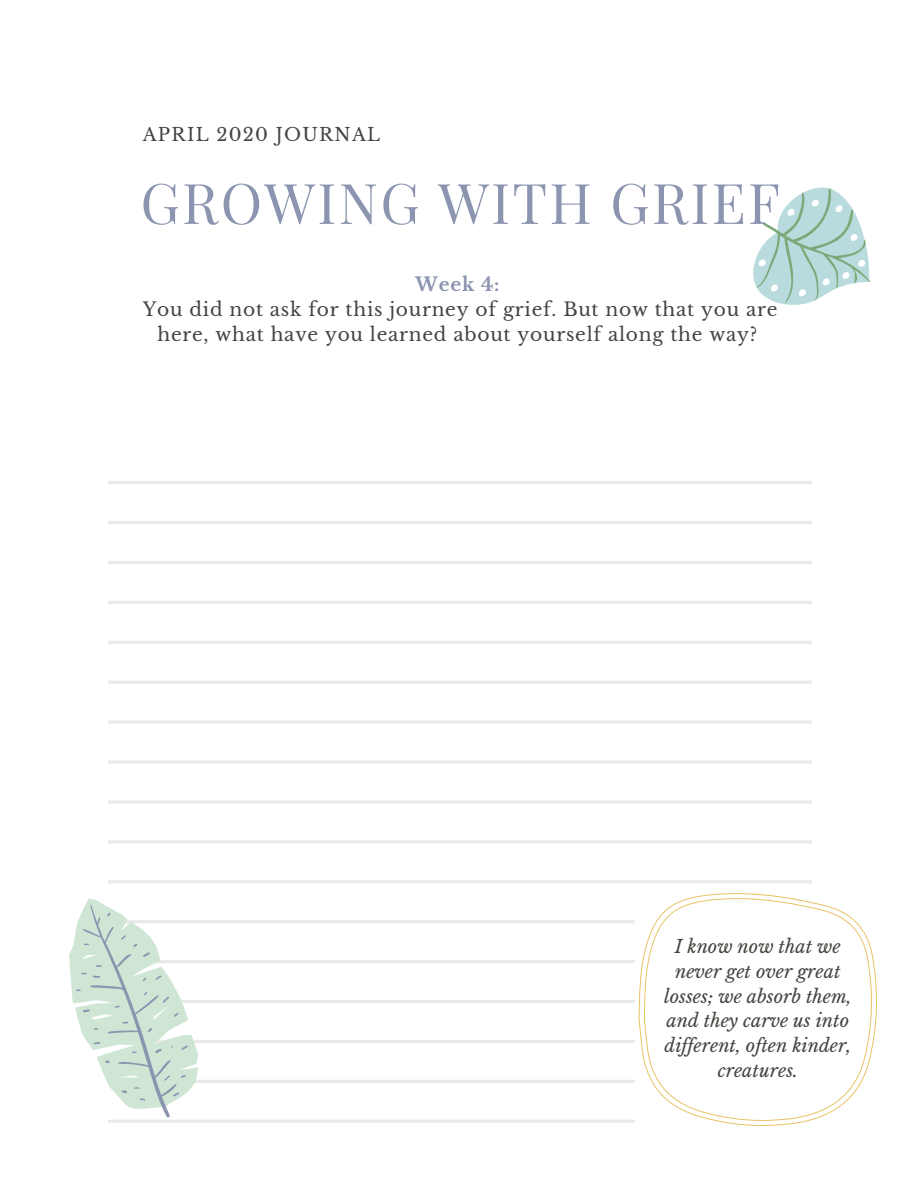
<style>
.page{position:relative;width:918px;height:1188px;background:#fff}
.page>*{position:absolute;margin:0;border:0;box-sizing:border-box;transform-origin:0 0}
.t1{font:56.1px "Playfair Display";letter-spacing:.04em;color:#8b95b0}
.t2{font:18.6px/25.3px "Libre Baskerville";letter-spacing:.04em;color:#444440;text-align:center}
.t3{font:700 18.6px "Libre Baskerville";color:#8b95b0}
.t4{font:italic 18px/24.8px "Libre Baskerville";color:#444440;text-align:center}
.t5{font:18px "Libre Baskerville";letter-spacing:.07em;color:#444440}
</style>
<div class="page">
<svg style="left:108px;top:881px;width:109px;height:242px"></svg>
<svg style="left:69px;top:890px;width:146px;height:233px"></svg>
<svg style="left:753px;top:187px;width:117px;height:118px"></svg>
<svg style="left:639px;top:893px;width:238px;height:233px"></svg>
<p class="t5" style="left:143px;top:124px;width:239px">APRIL 2020 JOURNAL</p>
<h1 class="t1" style="left:140px;top:163px;width:641px">GROWING WITH GRIEF</h1>
<p class="t3" style="left:415px;top:273px;width:86px">Week 4:</p>
<p class="t2" style="left:143px;top:297px;width:636px">You did not ask for this journey of grief. But now that you are here, what have you learned about yourself along the way?</p>
<p class="t4" style="left:664px;top:934px;width:189px">I know now that we never get over great losses; we absorb them, and they carve us into dif erent, often kinder, creatures.</p>
</div>
